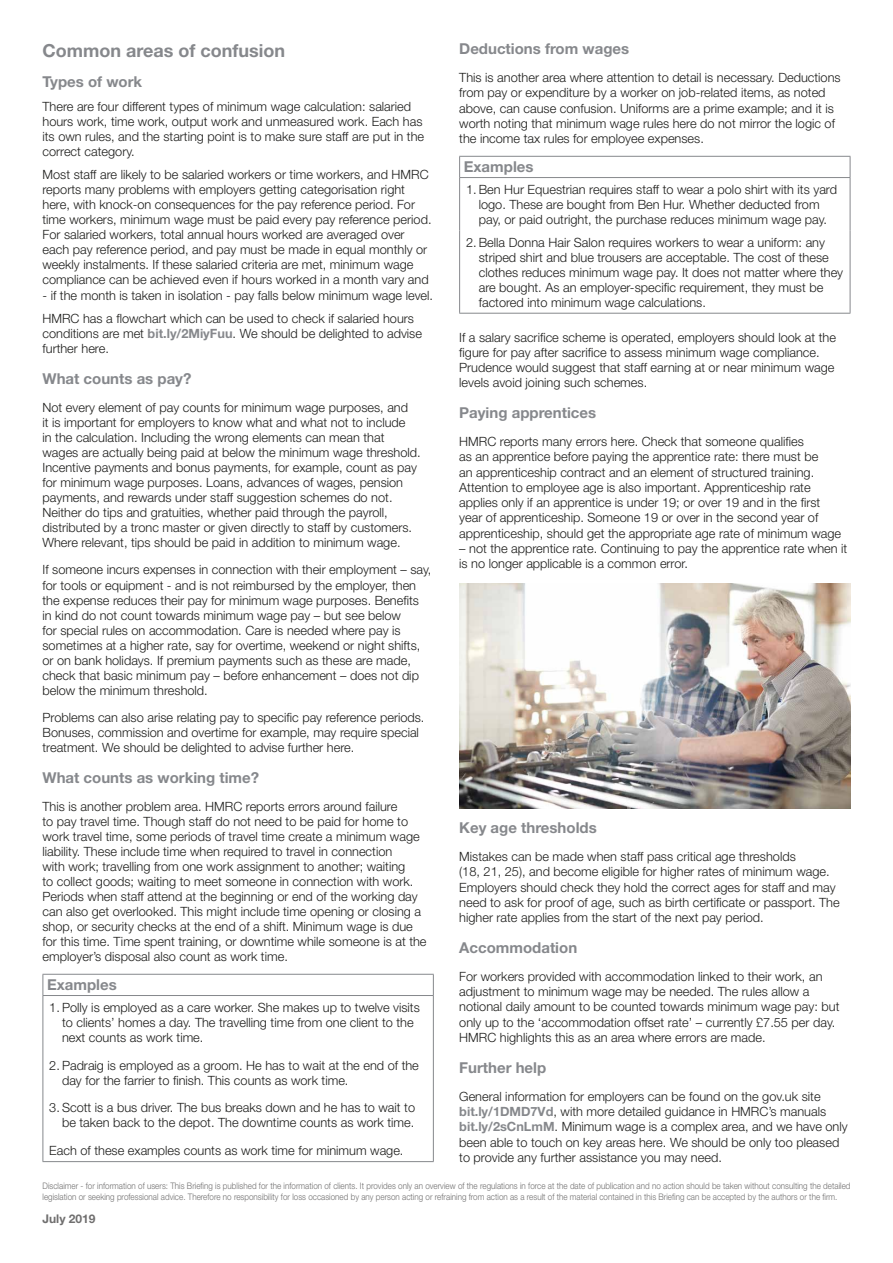
<style>
.page{position:relative;width:893px;height:1263px;background:#fff}
.page>*{position:absolute;margin:0;border:0;box-sizing:border-box;transform-origin:0 0}
.t1{font:700 18px "Helvetica Neue";color:#86888c}
.t2{font:700 15px "Helvetica Neue";color:#86888c}
.t3{font:300 12.75px/15px "Helvetica Neue";color:#1d1d1b}
.t4{font:700 12px "Helvetica Neue";color:#706f6f}
.t5{font:300 9px/10.8px "Helvetica Neue";letter-spacing:.005em;color:#706f6f;scale:.89 1}
.s1{font-weight:700;color:#86888c}
</style>
<div class="page">
<img style="left:459px;top:583px;width:391px;height:225px">
<svg style="left:43px;top:975px;width:1px;height:20px"></svg>
<hr style="left:43px;top:974px;width:391px;height:1px;background:#86888c">
<svg style="left:433px;top:975px;width:1px;height:20px"></svg>
<hr style="left:43px;top:996px;width:1px;height:165px;background:#86888c">
<hr style="left:43px;top:995px;width:391px;height:1px;background:#86888c">
<hr style="left:433px;top:996px;width:1px;height:165px;background:#86888c">
<hr style="left:43px;top:1161px;width:391px;height:1px;background:#86888c">
<svg style="left:459px;top:157px;width:1px;height:20px"></svg>
<hr style="left:459px;top:156px;width:391px;height:1px;background:#86888c">
<svg style="left:850px;top:157px;width:1px;height:20px"></svg>
<hr style="left:459px;top:178px;width:1px;height:52px;background:#86888c">
<hr style="left:459px;top:177px;width:391px;height:1px;background:#86888c">
<hr style="left:850px;top:178px;width:1px;height:52px;background:#86888c">
<hr style="left:459px;top:230px;width:1px;height:83px;background:#86888c">
<hr style="left:850px;top:230px;width:1px;height:83px;background:#86888c">
<hr style="left:459px;top:313px;width:391px;height:1px;background:#86888c">
<h1 class="t1" style="left:43px;top:39px;width:244px">Common areas of confusion</h1>
<p class="t2" style="left:43px;top:73px;width:101px">Types of work</p>
<p class="t3" style="left:43px;top:99px;width:383px">There are four different types of minimum wage calculation: salaried hours work, time work, output work and unmeasured work. Each has its own rules, and the starting point is to make sure staff are put in the correct category.</p>
<p class="t3" style="left:43px;top:167px;width:390px">Most staff are likely to be salaried workers or time workers, and HMRC reports many problems with employers getting categorisation right here, with knock-on consequences for the pay reference period. For time workers, minimum wage must be paid every pay reference period.<br>For salaried workers, total annual hours worked are averaged over each pay reference period, and pay must be made in equal monthly or weekly instalments. If these salaried criteria are met, minimum wage compliance can be achieved even if hours worked in a month vary and</p>
<p class="t3" style="left:43px;top:283px;width:392px;line-height:23.5px">- if the month is taken in isolation - pay falls below minimum wage level.<br>HMRC has a flowchart which can be used to check if salaried hours</p>
<p class="t3" style="left:43px;top:326px;width:381px">conditions are met <span class="s1">bit.ly/2MiyFuu</span>. We should be delighted to advise further here.</p>
<p class="t2" style="left:43px;top:369px;width:150px">What counts as pay?</p>
<p class="t3" style="left:43px;top:399px;width:380px">Not every element of pay counts for minimum wage purposes, and<br>it is important for employers to know what and what not to include<br>in the calculation. Including the wrong elements can mean that wages are actually being paid at below the minimum wage threshold.<br>Incentive payments and bonus payments, for example, count as pay for minimum wage purposes. Loans, advances of wages, pension payments, and rewards under staff suggestion schemes do not.<br>Neither do tips and gratuities, whether paid through the payroll, distributed by a tronc master or given directly to staff by customers.<br>Where relevant, tips should be paid in addition to minimum wage.</p>
<p class="t3" style="left:43px;top:562px;width:390px">If someone incurs expenses in connection with their employment – say, for tools or equipment - and is not reimbursed by the employer, then the expense reduces their pay for minimum wage purposes. Benefits<br>in kind do not count towards minimum wage pay – but see below<br>for special rules on accommodation. Care is needed where pay is sometimes at a higher rate, say for overtime, weekend or night shifts, or on bank holidays. If premium payments such as these are made, check that basic minimum pay – before enhancement – does not dip below the minimum threshold.</p>
<p class="t3" style="left:43px;top:710px;width:383px">Problems can also arise relating pay to specific pay reference periods.<br>Bonuses, commission and overtime for example, may require special treatment. We should be delighted to advise further here.</p>
<p class="t2" style="left:43px;top:768px;width:218px">What counts as working time?</p>
<p class="t3" style="left:43px;top:799px;width:386px">This is another problem area. HMRC reports errors around failure<br>to pay travel time. Though staff do not need to be paid for home to work travel time, some periods of travel time create a minimum wage liability. These include time when required to travel in connection<br>with work; travelling from one work assignment to another; waiting<br>to collect goods; waiting to meet someone in connection with work.<br>Periods when staff attend at the beginning or end of the working day can also get overlooked. This might include time opening or closing a shop, or security checks at the end of a shift. Minimum wage is due for this time. Time spent training, or downtime while someone is at the employer’s disposal also count as work time.</p>
<p class="t2" style="left:47px;top:975px;width:71px">Examples</p>
<p class="t3" style="left:62px;top:1000px;width:359px;text-indent:-13px">1. Polly is employed as a care worker. She makes up to twelve visits to clients’ homes a day. The travelling time from one client to the next counts as work time.</p>
<p class="t3" style="left:62px;top:1057px;width:358px;text-indent:-13px">2. Padraig is employed as a groom. He has to wait at the end of the day for the farrier to finish. This counts as work time.</p>
<p class="t3" style="left:49px;top:1100px;width:367px;text-align:right">3. Scott is a bus driver. The bus breaks down and he has to wait to be taken back to the depot. The downtime counts as work time.</p>
<p class="t3" style="left:49px;top:1143px;width:356px">Each of these examples counts as work time for minimum wage.</p>
<p class="t2" style="left:459px;top:40px;width:171px">Deductions from wages</p>
<p class="t3" style="left:459px;top:70px;width:383px">This is another area where attention to detail is necessary. Deductions from pay or expenditure by a worker on job-related items, as noted above, can cause confusion. Uniforms are a prime example; and it is worth noting that minimum wage rules here do not mirror the logic of the income tax rules for employee expenses.</p>
<p class="t2" style="left:464px;top:158px;width:71px">Examples</p>
<p class="t3" style="left:466px;top:182px;width:373px;text-align:center">1. Ben Hur Equestrian requires staff to wear a polo shirt with its yard logo. These are bought from Ben Hur. Whether deducted from<br>pay, or paid outright, the purchase reduces minimum wage pay.</p>
<p class="t3" style="left:479px;top:234px;width:366px;text-indent:-13px">2. Bella Donna Hair Salon requires workers to wear a uniform: any striped shirt and blue trousers are acceptable. The cost of these clothes reduces minimum wage pay. It does not matter where they are bought. As an employer-specific requirement, they must be factored into minimum wage calculations.</p>
<p class="t3" style="left:459px;top:329px;width:378px">If a salary sacrifice scheme is operated, employers should look at the figure for pay after sacrifice to assess minimum wage compliance.<br>Prudence would suggest that staff earning at or near minimum wage levels avoid joining such schemes.</p>
<p class="t2" style="left:459px;top:404px;width:138px">Paying apprentices</p>
<p class="t3" style="left:459px;top:434px;width:383px">HMRC reports many errors here. Check that someone qualifies<br>as an apprentice before paying the apprentice rate: there must be<br>an apprenticeship contract and an element of structured training.<br>Attention to employee age is also important. Apprenticeship rate applies only if an apprentice is under 19; or over 19 and in the first year of apprenticeship. Someone 19 or over in the second year of apprenticeship, should get the appropriate age rate of minimum wage</p>
<p class="t3" style="left:459px;top:540px;width:390px">– not the apprentice rate. Continuing to pay the apprentice rate when it is no longer applicable is a common error.</p>
<p class="t2" style="left:459px;top:818px;width:139px">Key age thresholds</p>
<p class="t3" style="left:459px;top:849px;width:382px">Mistakes can be made when staff pass critical age thresholds<br>(18, 21, 25), and become eligible for higher rates of minimum wage.<br>Employers should check they hold the correct ages for staff and may need to ask for proof of age, such as birth certificate or passport. The higher rate applies from the start of the next pay period.</p>
<p class="t2" style="left:459px;top:938px;width:119px">Accommodation</p>
<p class="t3" style="left:459px;top:968px;width:382px">For workers provided with accommodation linked to their work, an adjustment to minimum wage may be needed. The rules allow a notional daily amount to be counted towards minimum wage pay: but only up to the ‘accommodation offset rate’ – currently £7.55 per day.<br>HMRC highlights this as an area where errors are made.</p>
<p class="t2" style="left:459px;top:1058px;width:88px">Further help</p>
<p class="t3" style="left:459px;top:1088px;width:390px">General information for employers can be found on the gov.uk site <span class="s1">bit.ly/1DMD7Vd</span>, with more detailed guidance in HMRC’s manuals <span class="s1">bit.ly/2sCnLmM</span>. Minimum wage is a complex area, and we have only been able to touch on key areas here. We should be only too pleased to provide any further assistance you may need.</p>
<p class="t5" style="left:43px;top:1180px;width:909px">Disclaimer - for information of users: This Briefing is published for the information of clients. It provides only an overview of the regulations in force at the date of publication and no action should be taken without consulting the detailed legislation or seeking professional advice. Therefore no responsibility for loss occasioned by any person acting or refraining from action as a result of the material contained in this Briefing can be accepted by the authors or the firm.</p>
<p class="t4" style="left:43px;top:1211px;width:55px">July 2019</p>
</div>
